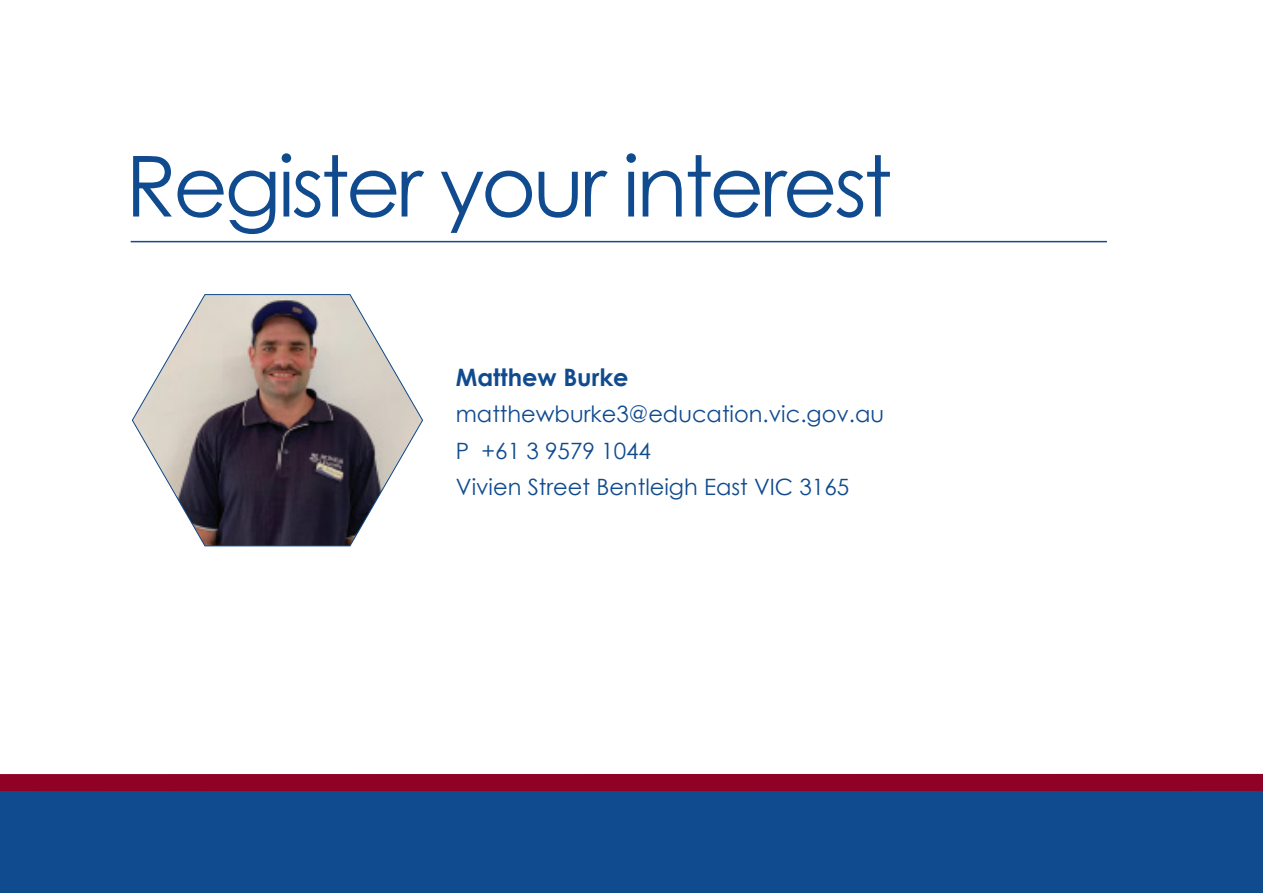
<style>
.page{position:relative;width:1263px;height:893px;background:#fff}
.page>*{position:absolute;margin:0;border:0;box-sizing:border-box;transform-origin:0 0}
.t1{font:84.3px "Century Gothic";letter-spacing:-.04em;color:#104b8f}
.t2{font:700 24px "Century Gothic";color:#104b8f}
.t3{font:22.5px/36.2px "Century Gothic";color:#104b8f}
</style>
<div class="page">
<div style="left:0;top:774px;width:1263px;height:102px;background:#900126"></div>
<div style="left:0;top:791px;width:1263px;height:102px;background:#104b8f"></div>
<hr style="left:131px;top:241px;width:976px;height:1px;background:#104b8f">
<svg style="left:131px;top:294px;width:292px;height:253px"></svg>
<h1 class="t1" style="left:125px;top:127px;width:768px">Register your interest</h1>
<p class="t2" style="left:456px;top:359px;width:174px">Matthew Burke</p>
<p class="t3" style="left:456px;top:396px;width:430px">matthewburke3@education.vic.gov.au<br>P +61 3 9579 1044<br>Vivien Street Bentleigh East VIC 3165</p>
</div>
